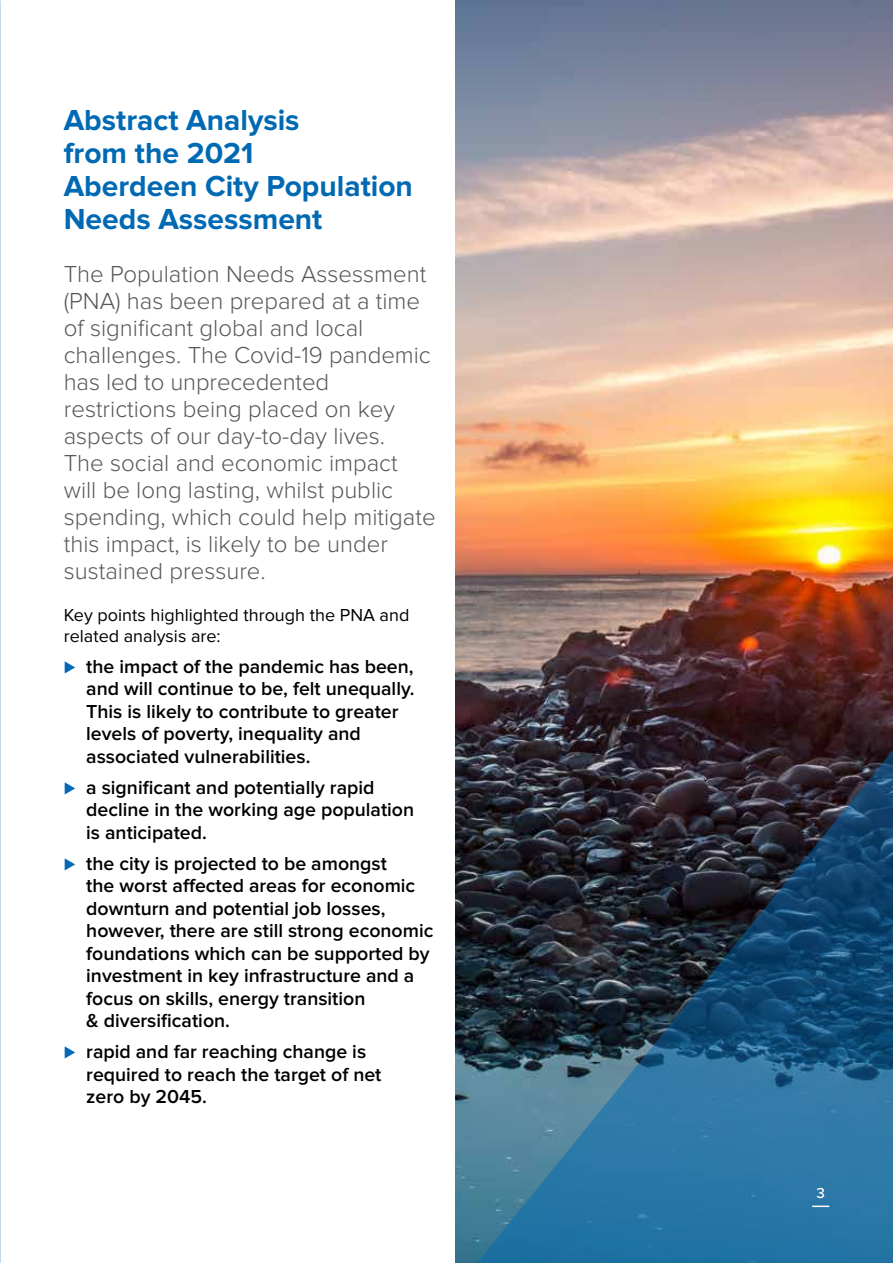
<style>
.page{position:relative;width:893px;height:1263px;background:#fff}
.page>*{position:absolute;margin:0;border:0;box-sizing:border-box;transform-origin:0 0}
.t1{font:700 30px/33px "Proxima Nova";color:#0069b4}
.t2{font:300 24px/27px "Proxima Nova";color:#575756}
.t3{font:600 19.5px/22.5px "Proxima Nova";color:#000}
.t4{font:18px/21px "Proxima Nova";color:#000}
.t5{font:500 15px "Proxima Nova";color:#fff}
.s1{color:#0069b4}
</style>
<div class="page">
<img style="left:455px;top:0;width:438px;height:1263px">
<svg style="left:466px;top:734px;width:427px;height:529px;background:#284d68"></svg>
<svg style="left:0;top:0;width:1px;height:1263px"></svg>
<svg style="left:812px;top:1205px;width:17px;height:2px"></svg>
<h1 class="t1" style="left:64px;top:104px;width:351px">Abstract Analysis<br>from the 2021<br>Aberdeen City Population<br>Needs Assessment</h1>
<p class="t2" style="left:64px;top:260px;width:373px">The Population Needs Assessment (PNA) has been prepared at a time of significant global and local challenges. The Covid-19 pandemic has led to unprecedented restrictions being placed on key aspects of our day-to-day lives.<br>The social and economic impact will be long lasting, whilst public spending, which could help mitigate this impact, is likely to be under sustained pressure.</p>
<p class="t4" style="left:64px;top:605px;width:347px">Key points highlighted through the PNA and related analysis are:</p>
<p class="t3" style="left:86px;top:655px;width:330px;text-indent:-23px"><span class="s1">⊲</span> the impact of the pandemic has been, and will continue to be, felt unequally.<br>This is likely to contribute to greater levels of poverty, inequality and associated vulnerabilities.</p>
<p class="t3" style="left:86px;top:776px;width:329px;text-indent:-23px"><span class="s1">⊲</span> a significant and potentially rapid decline in the working age population is anticipated.</p>
<p class="t3" style="left:86px;top:852px;width:349px;text-indent:-23px"><span class="s1">⊲</span> the city is projected to be amongst<br>the worst affected areas for economic downturn and potential job losses, however, there are still strong economic foundations which can be supported by investment in key infrastructure and a focus on skills, energy transition<br>&amp; diversification.</p>
<p class="t3" style="left:86px;top:1041px;width:297px;text-indent:-23px"><span class="s1">⊲</span> rapid and far reaching change is required to reach the target of net zero by 2045.</p>
<p class="t5" style="left:816px;top:1182px;width:10px">3</p>
</div>
